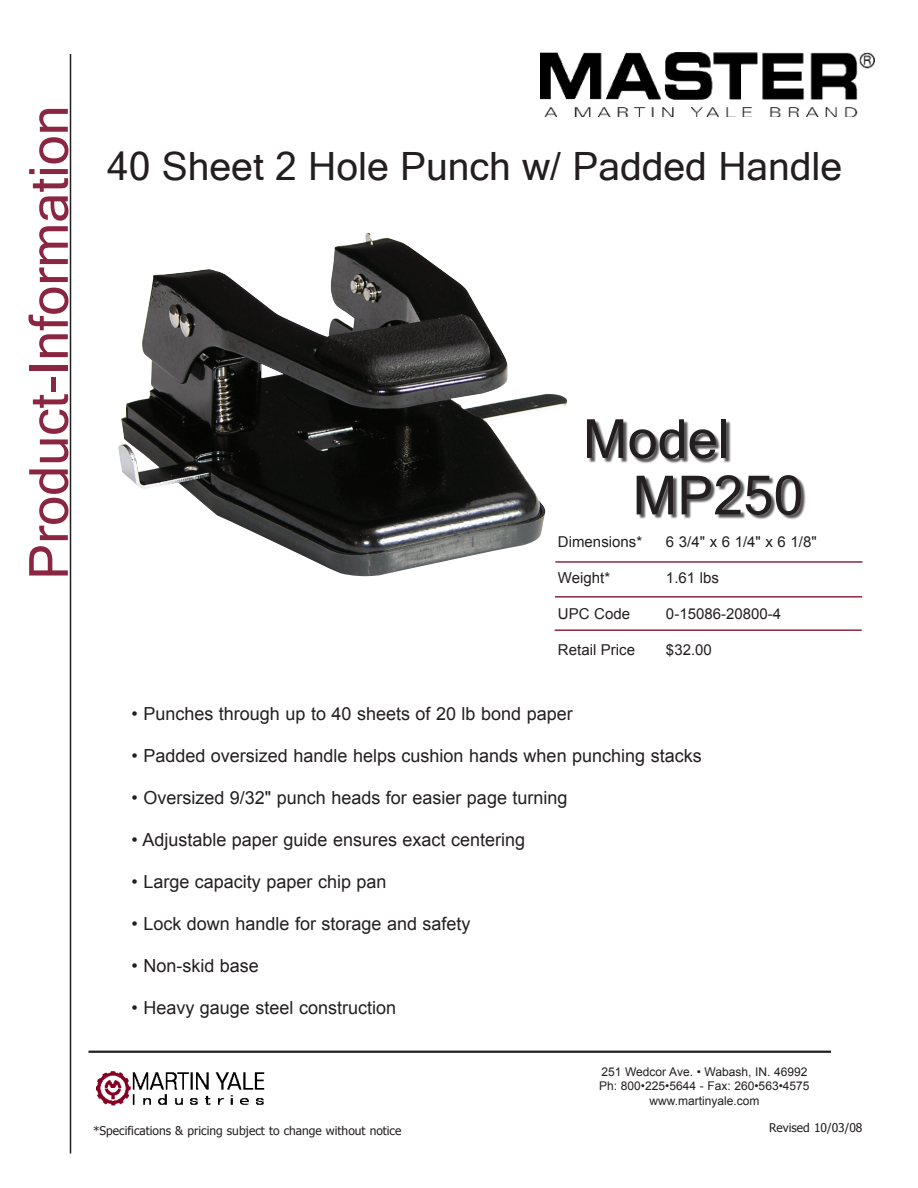
<style>
.page{position:relative;width:918px;height:1188px;background:#fff}
.page>*{position:absolute;margin:0;border:0;box-sizing:border-box;transform-origin:0 0}
.t1{font:54px "Microsoft Sans Serif";color:#8b2642}
.t2{font:54px "Microsoft Sans Serif";color:#231f20}
.t3{font:39px "Microsoft Sans Serif";color:#231f20}
.t4{font:18px "Arial";color:#231f20}
.t5{font:15px "Arial";color:#231f20}
.t6{font:12px "Arial";color:#231f20}
.t7{font:12px "Tahoma";color:#231f20}
</style>
<div class="page">
<hr style="left:89px;top:1051px;width:742px;height:2px;background:#231f20">
<img style="left:96px;top:1071px;width:169px;height:35px">
<hr style="left:70px;top:54px;width:1px;height:1100px;background:#231f20">
<img style="left:540px;top:53px;width:335px;height:64px">
<img style="left:118px;top:232px;width:449px;height:345px">
<div style="left:638px;top:477px;width:168px;height:43px;background:#231f20;opacity:.75"></div>
<div style="left:589px;top:421px;width:142px;height:42px;background:#231f20;opacity:.75"></div>
<hr style="left:555px;top:561px;width:308px;height:2px;background:#8b2642">
<hr style="left:555px;top:596px;width:307px;height:2px;background:#8b2642">
<hr style="left:555px;top:629px;width:307px;height:2px;background:#8b2642">
<p class="t1" style="left:14px;top:580px;width:476px;rotate:-90deg">Product-Information</p>
<p class="t3" style="left:107px;top:140px;width:736px">40 Sheet 2 Hole Punch w/ Padded Handle</p>
<p class="t2" style="left:583px;top:404px;width:149px">Model</p>
<p class="t2" style="left:632px;top:460px;width:173px">MP250</p>
<p class="t5" style="left:558px;top:532px;width:86px">Dimensions*</p>
<p class="t5" style="left:666px;top:532px;width:152px">6 3/4" x 6 1/4" x 6 1/8"</p>
<p class="t5" style="left:558px;top:568px;width:54px">Weight*</p>
<p class="t5" style="left:666px;top:568px;width:54px">1.61 lbs</p>
<p class="t5" style="left:558px;top:604px;width:74px">UPC Code</p>
<p class="t5" style="left:666px;top:604px;width:117px">0-15086-20800-4</p>
<p class="t5" style="left:558px;top:640px;width:79px">Retail Price</p>
<p class="t5" style="left:666px;top:640px;width:47px">$32.00</p>
<p class="t4" style="left:132px;top:702px;width:443px">• Punches through up to 40 sheets of 20 lb bond paper</p>
<p class="t4" style="left:132px;top:744px;width:572px">• Padded oversized handle helps cushion hands when punching stacks</p>
<p class="t4" style="left:132px;top:786px;width:437px">• Oversized 9/32" punch heads for easier page turning</p>
<p class="t4" style="left:132px;top:828px;width:395px">• Adjustable paper guide ensures exact centering</p>
<p class="t4" style="left:132px;top:870px;width:256px">• Large capacity paper chip pan</p>
<p class="t4" style="left:132px;top:912px;width:341px">• Lock down handle for storage and safety</p>
<p class="t4" style="left:132px;top:954px;width:129px">• Non-skid base</p>
<p class="t4" style="left:132px;top:996px;width:266px">• Heavy gauge steel construction</p>
<p class="t6" style="left:601px;top:1064px;width:208px">251 Wedcor Ave. • Wabash, IN. 46992</p>
<p class="t6" style="left:599px;top:1078px;width:212px">Ph: 800•225•5644 - Fax: 260•563•4575</p>
<p class="t6" style="left:649px;top:1093px;width:112px">www.martinyale.com</p>
<p class="t7" style="left:93px;top:1123px;width:310px">*Specifications &amp; pricing subject to change without notice</p>
<p class="t7" style="left:769px;top:1120px;width:95px">Revised 10/03/08</p>
</div>
